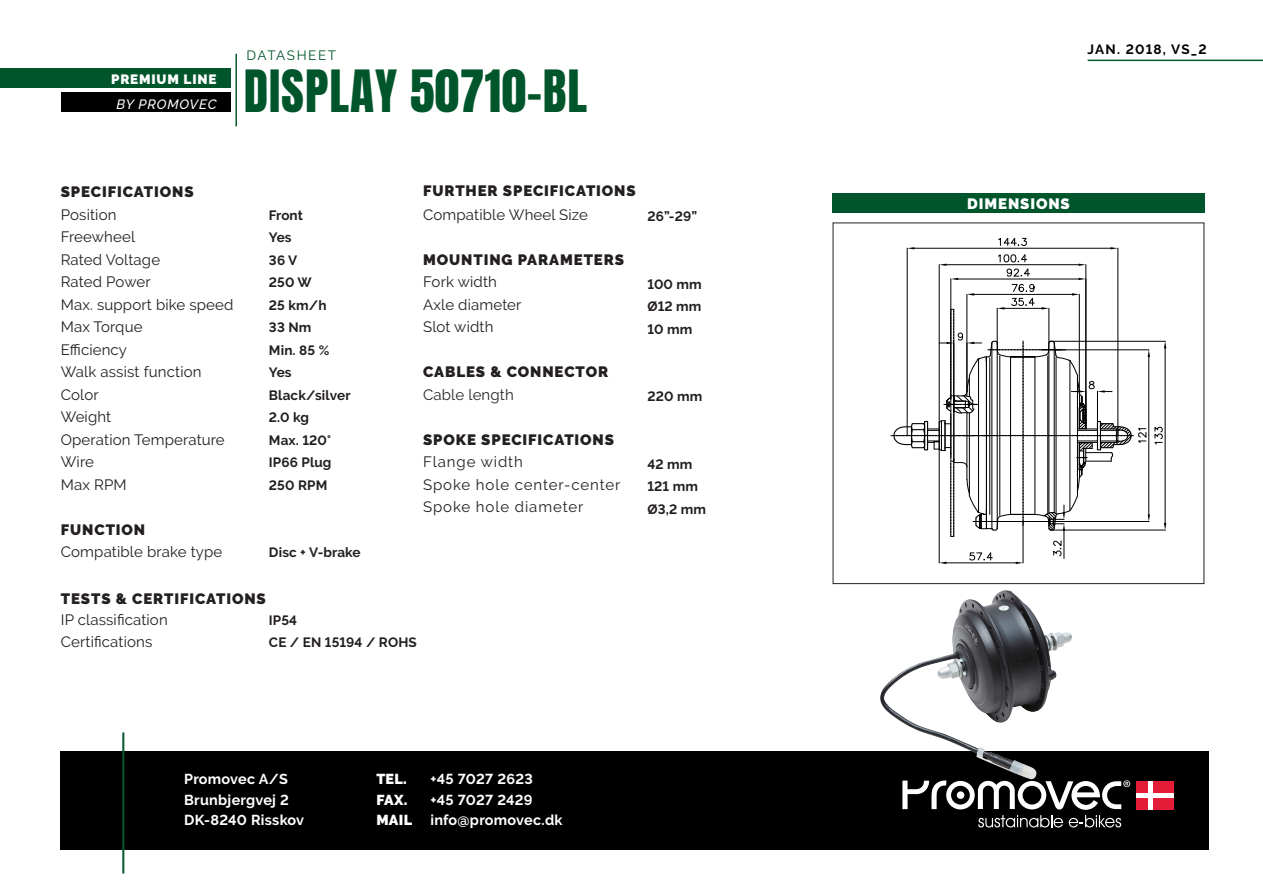
<style>
.page{position:relative;width:1263px;height:893px;background:#fff}
.page>*{position:absolute;margin:0;border:0;box-sizing:border-box;transform-origin:0 0}
.Brødtekst{font:49.5px "Anton";letter-spacing:.02em;color:#00552a}
.Brødtekst-2{font:15px "Raleway";letter-spacing:.01em;color:#231f20}
.Under-overskift__brø{font:900 15px "Raleway";letter-spacing:.06em;color:#231f20}
.Under-overskift__brø-2{font:15px "Raleway";letter-spacing:.06em;color:#231f20}
.Bullets{font:15px "Raleway";letter-spacing:.01em;color:#292626}
.Under-overskift__brø-3{font:900 15px "Raleway";letter-spacing:.06em;color:#fff}
.t1{font:700 14.4px "Raleway";letter-spacing:.02em;color:#fff}
.t2{font:900 14.4px "Raleway";letter-spacing:.02em;color:#fff}
.Brødtekst-3{font:700 13.5px "Raleway";letter-spacing:.01em;color:#231f20}
.Forside_-_overskrift{font:700 13.5px "Raleway";letter-spacing:.085em;color:#000001}
.t3{font:900 13.5px "Raleway";letter-spacing:.06em;color:#fff}
.t4{font:italic 500 13.5px "Raleway";letter-spacing:.06em;color:#fff}
.Forside_-_overskrift-2{font:13.5px "Raleway";letter-spacing:.115em;color:#00552a}
</style>
<div class="page">
<svg style="left:891px;top:238px;width:275px;height:326px"></svg>
<div style="left:61px;top:751px;width:1148px;height:98px;background:#000"></div>
<svg style="left:902px;top:780px;width:228px;height:47px"></svg>
<div style="left:1136px;top:797px;width:12px;height:12px;background:#e31c38"></div>
<div style="left:1136px;top:781px;width:12px;height:12px;background:#e31c38"></div>
<div style="left:1152px;top:781px;width:21px;height:12px;background:#e31c38"></div>
<div style="left:1152px;top:797px;width:21px;height:12px;background:#e31c38"></div>
<hr style="left:1136px;top:793px;width:37px;height:4px;background:#fff">
<hr style="left:1148px;top:781px;width:4px;height:28px;background:#fff">
<div style="left:833px;top:193px;width:372px;height:19px;background:#00552a"></div>
<div style="left:0;top:69px;width:230px;height:19px;background:#00552a"></div>
<div style="left:61px;top:93px;width:169px;height:19px;background:#000001"></div>
<hr style="left:235px;top:54px;width:2px;height:72px;background:#0a572e">
<hr style="left:1088px;top:60px;width:175px;height:1px;background:#0a572e">
<hr style="left:122px;top:732px;width:2px;height:141px;background:#0a572e">
<img style="left:880px;top:591px;width:192px;height:188px">
<p class="t3" style="left:111px;top:72px;width:107px">PREMIUM LINE</p>
<p class="t4" style="left:117px;top:96px;width:101px">BY PROMOVEC</p>
<p class="Forside_-_overskrift-2" style="left:247px;top:48px;width:91px">DATASHEET</p>
<p class="Brødtekst" style="left:244px;top:66px;width:345px">DISPLAY 50710-BL</p>
<p class="Under-overskift__brø" style="left:61px;top:183px;width:134px">SPECIFICATIONS</p>
<p class="Brødtekst-2" style="left:61px;top:206px;width:57px">Position</p>
<p class="Brødtekst-2" style="left:61px;top:228px;width:76px">Freewheel</p>
<p class="Brødtekst-2" style="left:61px;top:251px;width:101px">Rated Voltage</p>
<p class="Brødtekst-2" style="left:61px;top:273px;width:91px">Rated Power</p>
<p class="Brødtekst-2" style="left:61px;top:296px;width:174px">Max. support bike speed</p>
<p class="Brødtekst-2" style="left:61px;top:318px;width:83px">Max Torque</p>
<p class="Brødtekst-2" style="left:61px;top:341px;width:68px">Efficiency</p>
<p class="Brødtekst-2" style="left:61px;top:363px;width:142px">Walk assist function</p>
<p class="Brødtekst-2" style="left:61px;top:386px;width:40px">Color</p>
<p class="Brødtekst-2" style="left:61px;top:408px;width:52px">Weight</p>
<p class="Brødtekst-2" style="left:61px;top:431px;width:165px">Operation Temperature</p>
<p class="Brødtekst-2" style="left:61px;top:453px;width:35px">Wire</p>
<p class="Brødtekst-2" style="left:61px;top:476px;width:67px">Max RPM</p>
<p class="Under-overskift__brø" style="left:61px;top:521px;width:86px">FUNCTION</p>
<p class="Brødtekst-2" style="left:61px;top:543px;width:163px">Compatible brake type</p>
<p class="Brødtekst-3" style="left:269px;top:207px;width:36px">Front</p>
<p class="Brødtekst-3" style="left:269px;top:230px;width:24px">Yes</p>
<p class="Brødtekst-3" style="left:269px;top:252px;width:30px">36 V</p>
<p class="Brødtekst-3" style="left:269px;top:275px;width:44px">250 W</p>
<p class="Brødtekst-3" style="left:269px;top:297px;width:59px">25 km/h</p>
<p class="Brødtekst-3" style="left:269px;top:320px;width:44px">33 Nm</p>
<p class="Brødtekst-3" style="left:269px;top:342px;width:62px">Min. 85 %</p>
<p class="Brødtekst-3" style="left:269px;top:365px;width:24px">Yes</p>
<p class="Brødtekst-3" style="left:269px;top:387px;width:83px">Black/silver</p>
<p class="Brødtekst-3" style="left:269px;top:410px;width:42px">2.0 kg</p>
<p class="Brødtekst-3" style="left:269px;top:432px;width:64px">Max. 120°</p>
<p class="Brødtekst-3" style="left:269px;top:455px;width:64px">IP66 Plug</p>
<p class="Brødtekst-3" style="left:269px;top:477px;width:60px">250 RPM</p>
<p class="Brødtekst-3" style="left:269px;top:545px;width:93px">Disc + V-brake</p>
<p class="Under-overskift__brø" style="left:423px;top:182px;width:214px">FURTHER SPECIFICATIONS</p>
<p class="Brødtekst-2" style="left:423px;top:206px;width:166px">Compatible Wheel Size</p>
<p class="Under-overskift__brø" style="left:423px;top:251px;width:202px">MOUNTING PARAMETERS</p>
<p class="Brødtekst-2" style="left:423px;top:273px;width:75px">Fork width</p>
<p class="Brødtekst-2" style="left:423px;top:296px;width:100px">Axle diameter</p>
<p class="Brødtekst-2" style="left:423px;top:318px;width:72px">Slot width</p>
<p class="Under-overskift__brø" style="left:423px;top:363px;width:187px">CABLES &amp; CONNECTOR</p>
<p class="Bullets" style="left:423px;top:386px;width:92px">Cable length</p>
<p class="Under-overskift__brø" style="left:423px;top:431px;width:192px">SPOKE SPECIFICATIONS</p>
<p class="Under-overskift__brø-2" style="left:423px;top:453px;width:101px">Flange width</p>
<p class="Under-overskift__brø-2" style="left:423px;top:476px;width:199px">Spoke hole center-center</p>
<p class="Under-overskift__brø-2" style="left:423px;top:498px;width:162px">Spoke hole diameter</p>
<p class="Brødtekst-3" style="left:647px;top:209px;width:51px">26”-29”</p>
<p class="Brødtekst-3" style="left:647px;top:276px;width:56px">100 mm</p>
<p class="Brødtekst-3" style="left:647px;top:299px;width:56px">Ø12 mm</p>
<p class="Brødtekst-3" style="left:647px;top:321px;width:46px">10 mm</p>
<p class="Brødtekst-3" style="left:647px;top:389px;width:56px">220 mm</p>
<p class="Brødtekst-3" style="left:647px;top:456px;width:47px">42 mm</p>
<p class="Brødtekst-3" style="left:647px;top:479px;width:52px">121 mm</p>
<p class="Brødtekst-3" style="left:647px;top:501px;width:60px">Ø3,2 mm</p>
<p class="Under-overskift__brø" style="left:61px;top:590px;width:207px">TESTS &amp; CERTIFICATIONS</p>
<p class="Brødtekst-2" style="left:61px;top:611px;width:108px">IP classification</p>
<p class="Brødtekst-2" style="left:61px;top:633px;width:93px">Certifications</p>
<p class="Brødtekst-3" style="left:269px;top:612px;width:30px">IP54</p>
<p class="Brødtekst-3" style="left:269px;top:635px;width:149px">CE / EN 15194 / ROHS</p>
<p class="t1" style="left:184px;top:771px;width:105px">Promovec A/S</p>
<p class="t1" style="left:184px;top:791px;width:106px">Brunbjergvej 2</p>
<p class="t1" style="left:184px;top:812px;width:122px">DK-8240 Risskov</p>
<p class="t2" style="left:376px;top:771px;width:32px">TEL.</p>
<p class="t1" style="left:430px;top:771px;width:104px">+45 7027 2623</p>
<p class="t2" style="left:376px;top:791px;width:32px">FAX.</p>
<p class="t1" style="left:430px;top:791px;width:104px">+45 7027 2429</p>
<p class="t2" style="left:376px;top:812px;width:37px">MAIL</p>
<p class="t1" style="left:430px;top:812px;width:134px">info@promovec.dk</p>
<p class="Forside_-_overskrift" style="left:1088px;top:41px;width:121px">JAN. 2018, VS_2</p>
<p class="Under-overskift__brø-3" style="left:967px;top:195px;width:104px">DIMENSIONS</p>
</div>
